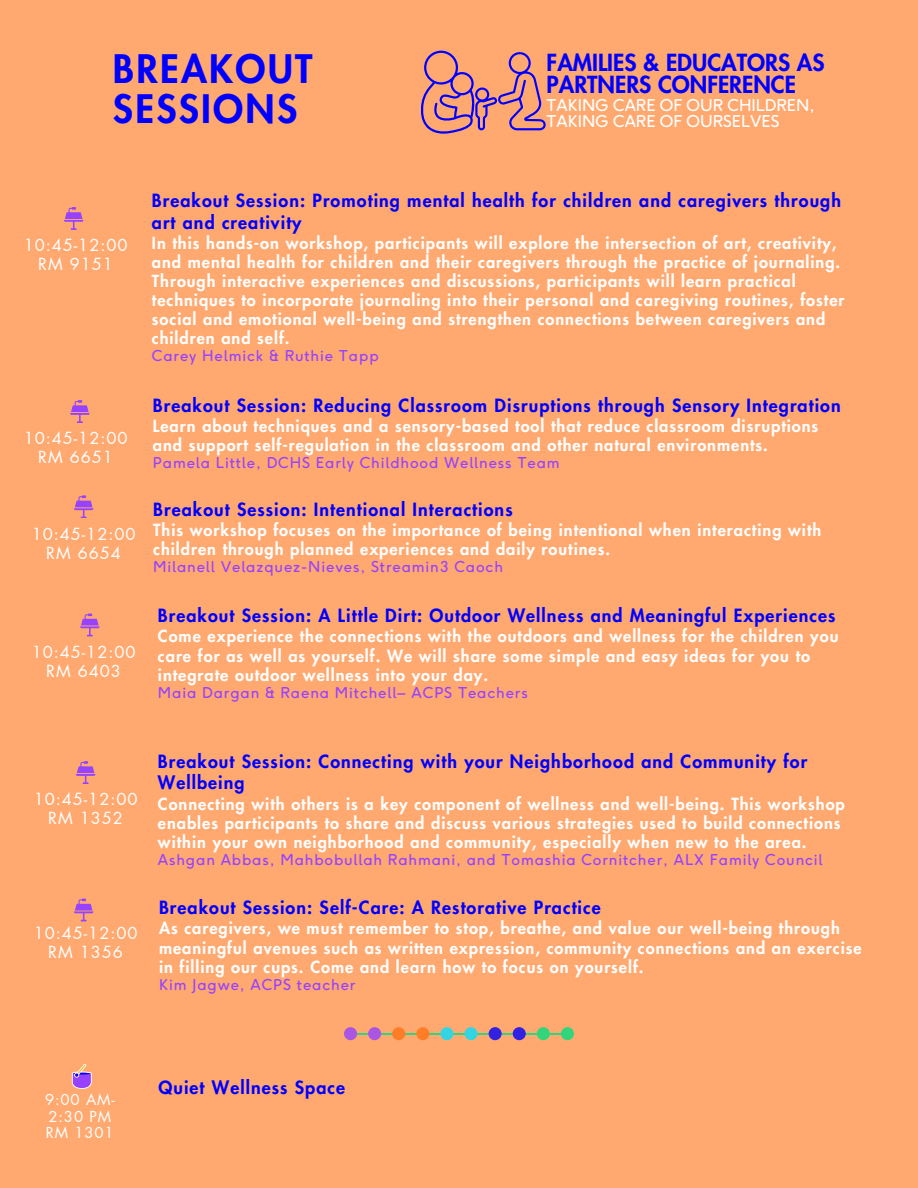
<style>
.page{position:relative;width:918px;height:1188px;background:#ffa970}
.page>*{position:absolute;margin:0;border:0;box-sizing:border-box;transform-origin:0 0}
.t1{font:800 38.4px/40.5px "Futura LT Pro";letter-spacing:.06em;color:#00f}
.t2{font:800 23.1px/22.5px "Futura LT Pro";color:#00f}
.t3{font:800 17.85px/21.3px "Futura LT Pro";letter-spacing:.06em;color:#00f}
.t4{font:800 16.35px/19.2px "Futura LT Pro";letter-spacing:.06em;color:#fff}
.t5{font:16.35px/19.2px "Futura LT Pro";letter-spacing:.06em;color:#fff;text-align:center}
.t6{font:16.2px/15.8px "F37 Ginger Round";color:#fff}
.t7{font:14.85px "F37 Ginger Round";letter-spacing:.06em;color:#9642ff}
.t8{font:14.85px/16.8px "Futura LT Pro";letter-spacing:.06em;color:#fff}
</style>
<div class="page">
<svg style="left:421px;top:51px;width:125px;height:83px"></svg>
<hr style="left:351px;top:1033px;width:216px;height:1px;background:#00e17d">
<svg style="left:344px;top:1027px;width:13px;height:13px"></svg>
<svg style="left:368px;top:1027px;width:13px;height:13px"></svg>
<div style="left:392px;top:1027px;width:13px;height:13px;background:#ff7d26;border-radius:50%"></div>
<div style="left:416px;top:1027px;width:13px;height:13px;background:#ff7d26;border-radius:50%"></div>
<svg style="left:440px;top:1027px;width:13px;height:13px"></svg>
<svg style="left:465px;top:1027px;width:13px;height:13px"></svg>
<svg style="left:489px;top:1027px;width:13px;height:13px"></svg>
<svg style="left:513px;top:1027px;width:13px;height:13px"></svg>
<svg style="left:537px;top:1027px;width:13px;height:13px"></svg>
<svg style="left:561px;top:1027px;width:13px;height:13px"></svg>
<svg style="left:64px;top:207px;width:20px;height:23px"></svg>
<svg style="left:70px;top:400px;width:20px;height:23px"></svg>
<svg style="left:74px;top:495px;width:20px;height:23px"></svg>
<svg style="left:80px;top:614px;width:20px;height:22px"></svg>
<svg style="left:76px;top:761px;width:20px;height:23px"></svg>
<svg style="left:74px;top:899px;width:20px;height:22px"></svg>
<svg style="left:72px;top:1064px;width:20px;height:25px"></svg>
<h1 class="t1" style="left:113px;top:50px;width:201px">BREAKOUT<br>SESSIONS</h1>
<h2 class="t2" style="left:547px;top:52px;width:279px">FAMILIES &amp; EDUCATORS AS<br>PARTNERS CONFERENCE</h2>
<p class="t6" style="left:547px;top:98px;width:269px">TAKING CARE OF OUR CHILDREN,<br>TAKING CARE OF OURSELVES</p>
<p class="t5" style="left:24px;top:236px;width:105px">10:45-12:00<br>RM 9151</p>
<p class="t5" style="left:24px;top:429px;width:105px">10:45-12:00<br>RM 6651</p>
<p class="t5" style="left:32px;top:525px;width:105px">10:45-12:00<br>RM 6654</p>
<p class="t5" style="left:32px;top:643px;width:105px">10:45-12:00<br>RM 6403</p>
<p class="t3" style="left:152px;top:191px;width:691px">Breakout Session: Promoting mental health for children and caregivers through art and creativity</p>
<p class="t4" style="left:152px;top:234px;width:694px">In this hands-on workshop, participants will explore the intersection of art, creativity, and mental health for children and their caregivers through the practice of journaling.<br>Through interactive experiences and discussions, participants will learn practical techniques to incorporate journaling into their personal and caregiving routines, foster social and emotional well-being and strengthen connections between caregivers and children and self.</p>
<p class="t7" style="left:152px;top:347px;width:228px">Carey Helmick &amp; Ruthie Tapp</p>
<p class="t3" style="left:153px;top:395px;width:689px">Breakout Session: Reducing Classroom Disruptions through Sensory Integration</p>
<p class="t4" style="left:153px;top:417px;width:667px">Learn about techniques and a sensory-based tool that reduce classroom disruptions and support self-regulation in the classroom and other natural environments.</p>
<p class="t7" style="left:153px;top:454px;width:408px">Pamela Little, DCHS Early Childhood Wellness Team</p>
<p class="t3" style="left:153px;top:499px;width:361px">Breakout Session: Intentional Interactions</p>
<p class="t4" style="left:153px;top:521px;width:670px">This workshop focuses on the importance of being intentional when interacting with children through planned experiences and daily routines.</p>
<p class="t7" style="left:153px;top:558px;width:351px">Milanell Velazquez-Nieves, Streamin3 Caoch</p>
<p class="t3" style="left:158px;top:606px;width:679px">Breakout Session: A Little Dirt: Outdoor Wellness and Meaningful Experiences</p>
<p class="t4" style="left:158px;top:628px;width:682px">Come experience the connections with the outdoors and wellness for the children you care for as well as yourself. We will share some simple and easy ideas for you to integrate outdoor wellness into your day.</p>
<p class="t7" style="left:158px;top:684px;width:371px">Maia Dargan &amp; Raena Mitchell– ACPS Teachers</p>
<p class="t5" style="left:34px;top:790px;width:105px">10:45-12:00<br>RM 1352</p>
<p class="t5" style="left:34px;top:924px;width:105px">10:45-12:00<br>RM 1356</p>
<p class="t3" style="left:158px;top:752px;width:651px">Breakout Session: Connecting with your Neighborhood and Community for<br>Wellbeing</p>
<p class="t4" style="left:158px;top:795px;width:688px">Connecting with others is a key component of wellness and well-being. This workshop enables participants to share and discuss various strategies used to build connections within your own neighborhood and community, especially when new to the area.</p>
<p class="t7" style="left:158px;top:851px;width:666px">Ashgan Abbas, Mahbobullah Rahmani, and Tomashia Cornitcher, ALX Family Council</p>
<p class="t3" style="left:159px;top:898px;width:443px">Breakout Session: Self-Care: A Restorative Practice</p>
<p class="t4" style="left:159px;top:920px;width:704px">As caregivers, we must remember to stop, breathe, and value our well-being through meaningful avenues such as written expression, community connections and an exercise in filling our cups. Come and learn how to focus on yourself.</p>
<p class="t7" style="left:159px;top:976px;width:198px">Kim Jagwe, ACPS teacher</p>
<p class="t8" style="left:45px;top:1091px;width:71px">9:00 AM-<br>2:30 PM<br>RM 1301</p>
<p class="t3" style="left:158px;top:1078px;width:188px">Quiet Wellness Space</p>
</div>
